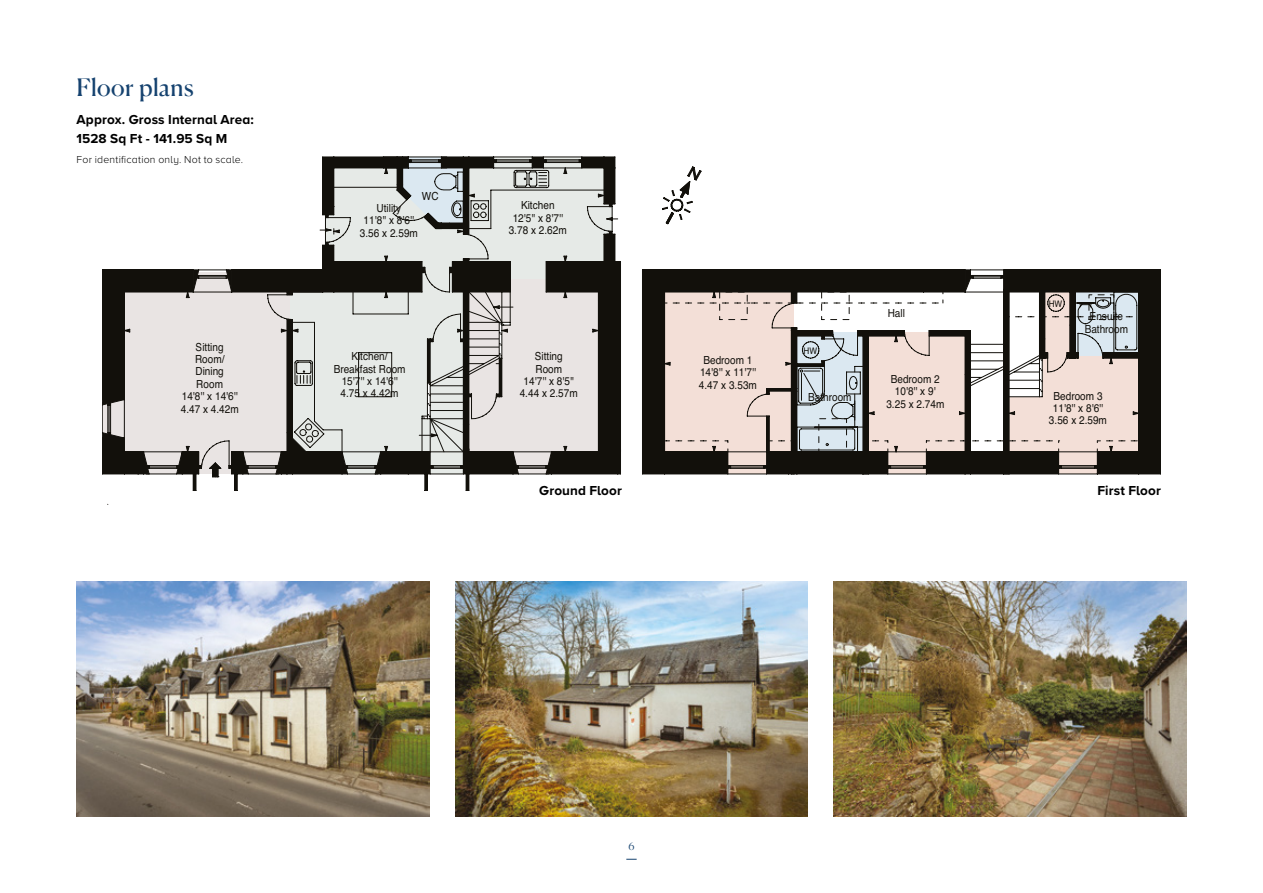
<style>
.page{position:relative;width:1263px;height:893px;background:#fff}
.page>*{position:absolute;margin:0;border:0;box-sizing:border-box;transform-origin:0 0}
.t1{font:24px "Canela";letter-spacing:.015em;color:#15426f}
.t2{font:700 13.5px/19.5px "Proxima Nova A";letter-spacing:.01em;color:#000}
.t3{font:11.1px/12.5px "Helvetica";color:#12100b;text-align:center;scale:.9 1}
.t4{font:300 10.5px "Proxima Nova A";letter-spacing:.02em;color:#000}
.t5{font:300 10.5px "Canela";color:#15426f}
.t6{font:9.15px "Helvetica";color:#12100b;scale:.9 1}
</style>
<div class="page">
<svg style="left:690px;top:270px;width:471px;height:205px;background:#2e2a25"></svg>
<svg style="left:690px;top:292px;width:457px;height:160px"></svg>
<svg style="left:690px;top:329px;width:408px;height:123px;background:#d6cbc7"></svg>
<svg style="left:102px;top:157px;width:514px;height:334px"></svg>
<svg style="left:424px;top:181px;width:266px;height:310px"></svg>
<svg style="left:662px;top:166px;width:39px;height:58px"></svg>
<img style="left:833px;top:581px;width:353px;height:235px">
<img style="left:455px;top:581px;width:353px;height:235px">
<img style="left:77px;top:581px;width:352px;height:235px">
<h1 class="t1" style="left:77px;top:68px;width:119px">Floor plans</h1>
<p class="t2" style="left:77px;top:109px;width:179px">Approx. Gross Internal Area:<br>1528 Sq Ft - 141.95 Sq M</p>
<p class="t4" style="left:77px;top:151px;width:168px">For identification only. Not to scale.</p>
<p class="t3" style="left:422px;top:190px;width:20px">WC</p>
<p class="t3" style="left:360px;top:202px;width:66px">Utility<br>11'8'' x 8'6''<br>3.56 x 2.59m</p>
<p class="t3" style="left:509px;top:199px;width:66px">Kitchen<br>12'5'' x 8'7''<br>3.78 x 2.62m</p>
<p class="t3" style="left:181px;top:341px;width:66px">Sitting<br>Room/<br>Dining<br>Room<br>14'8'' x 14'6''<br>4.47 x 4.42m</p>
<p class="t3" style="left:334px;top:350px;width:81px">Kitchen/<br>Breakfast Room<br>15'7'' x 14'6''<br>4.75 x 4.42m</p>
<p class="t3" style="left:520px;top:350px;width:66px">Sitting<br>Room<br>14'7'' x 8'5''<br>4.44 x 2.57m</p>
<p class="t3" style="left:699px;top:354px;width:66px">Bedroom 1<br>14'8'' x 11'7''<br>4.47 x 3.53m</p>
<p class="t6" style="left:804px;top:343px;width:16px">HW</p>
<p class="t3" style="left:808px;top:391px;width:50px">Bathroom</p>
<p class="t3" style="left:888px;top:307px;width:21px">Hall</p>
<p class="t3" style="left:886px;top:373px;width:66px">Bedroom 2<br>10'8'' x 9'<br>3.25 x 2.74m</p>
<p class="t6" style="left:1049px;top:296px;width:16px">HW</p>
<p class="t3" style="left:1085px;top:310px;width:50px">Ensuite<br>Bathroom</p>
<p class="t3" style="left:1049px;top:390px;width:66px">Bedroom 3<br>11'8'' x 8'6''<br>3.56 x 2.59m</p>
<p class="t2" style="left:539px;top:480px;width:84px">Ground Floor</p>
<p class="t2" style="left:1097px;top:480px;width:65px">First Floor</p>
<p class="t5" style="left:628px;top:838px;width:8px">6</p>
</div>
